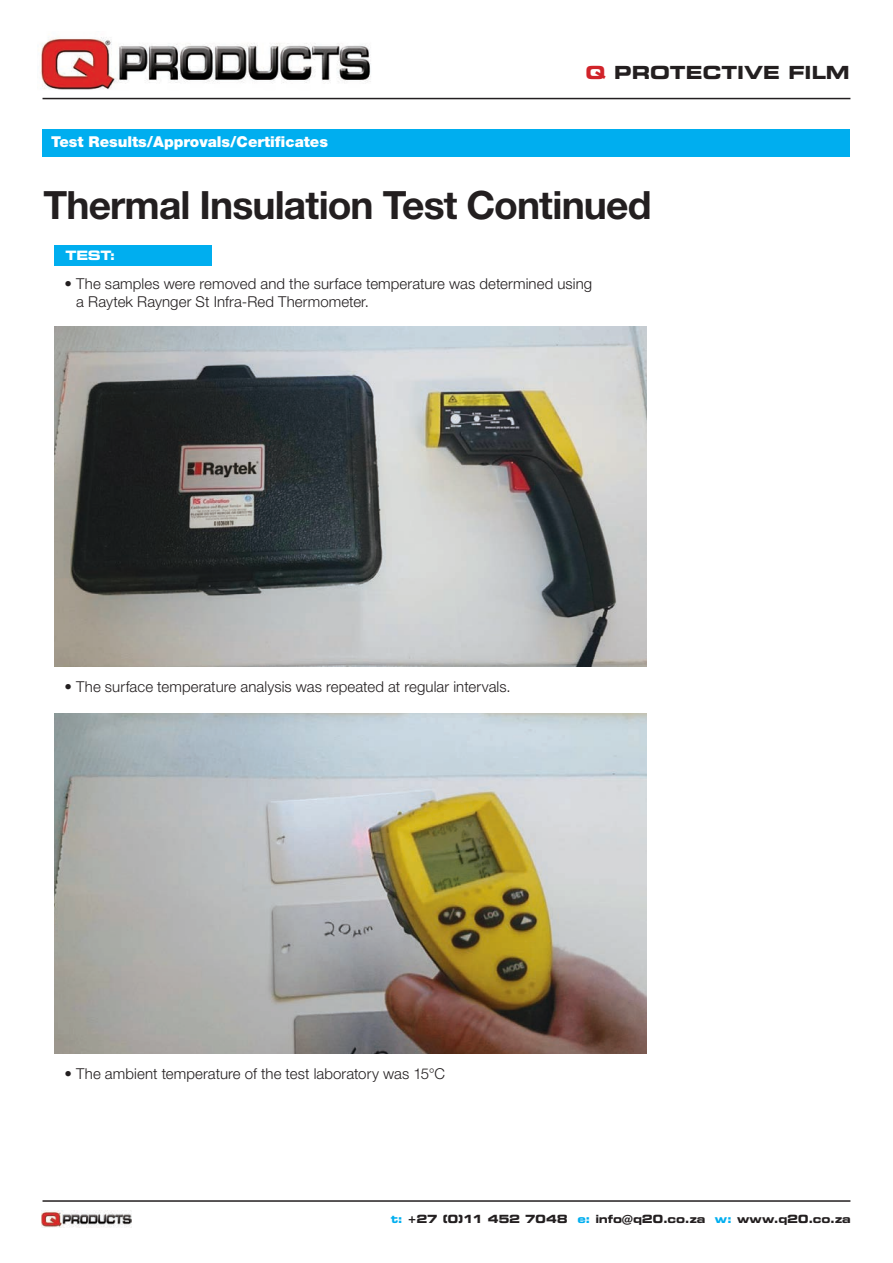
<style>
.page{position:relative;width:893px;height:1263px;background:#fff}
.page>*{position:absolute;margin:0;border:0;box-sizing:border-box;transform-origin:0 0}
.t1{font:700 39px "Helvetica Neue LT Std";letter-spacing:-.025em;color:#231f20}
.t2{font:700 expanded 18px "Square 721 BT";color:#231f20}
.t3{font:300 15px/18px "Helvetica Neue LT Std";letter-spacing:.005em;color:#231f20}
.t4{font:900 15px "Helvetica Neue LT Std";color:#fff}
.t5{font:700 expanded 12.9px "Square 721 BT";color:#fff}
.t6{font:700 expanded 11.25px "Square 721 BT";letter-spacing:-.025em;color:#231f20}
.s1{color:#d1232a}
.s2{color:#00aeef}
</style>
<div class="page">
<img style="left:41px;top:1210px;width:90px;height:17px">
<img style="left:40px;top:36px;width:331px;height:54px">
<hr style="left:43px;top:98px;width:807px;height:1px;background:#231f20">
<hr style="left:43px;top:1200px;width:807px;height:2px;background:#231f20">
<div style="left:43px;top:129px;width:807px;height:28px;background:#00aeef"></div>
<div style="left:54px;top:245px;width:158px;height:21px;background:#00aeef"></div>
<img style="left:54px;top:326px;width:592px;height:340px">
<img style="left:54px;top:714px;width:592px;height:340px">
<p class="t4" style="left:51px;top:133px;width:278px">Test Results/Approvals/Certificates</p>
<p class="t2" style="left:585px;top:62px;width:266px"><span class="s1">Q</span> PROTECTIVE FILM</p>
<h1 class="t1" style="left:44px;top:181px;width:610px">Thermal Insulation Test Continued</h1>
<p class="t5" style="left:66px;top:248px;width:52px">TEST:</p>
<p class="t3" style="left:76px;top:274px;width:517px;text-indent:-12px">• The samples were removed and the surface temperature was determined using a Raytek Raynger St Infra-Red Thermometer.</p>
<p class="t3" style="left:65px;top:677px;width:448px">• The surface temperature analysis was repeated at regular intervals.</p>
<p class="t3" style="left:65px;top:1064px;width:382px">• The ambient temperature of the test laboratory was 15°C</p>
<p class="t6" style="left:391px;top:1212px;width:461px"><span class="s2">t:</span> +27 (0)11 452 7048 <span class="s2">e:</span> info@q20.co.za <span class="s2">w:</span> www.q20.co.za</p>
</div>
